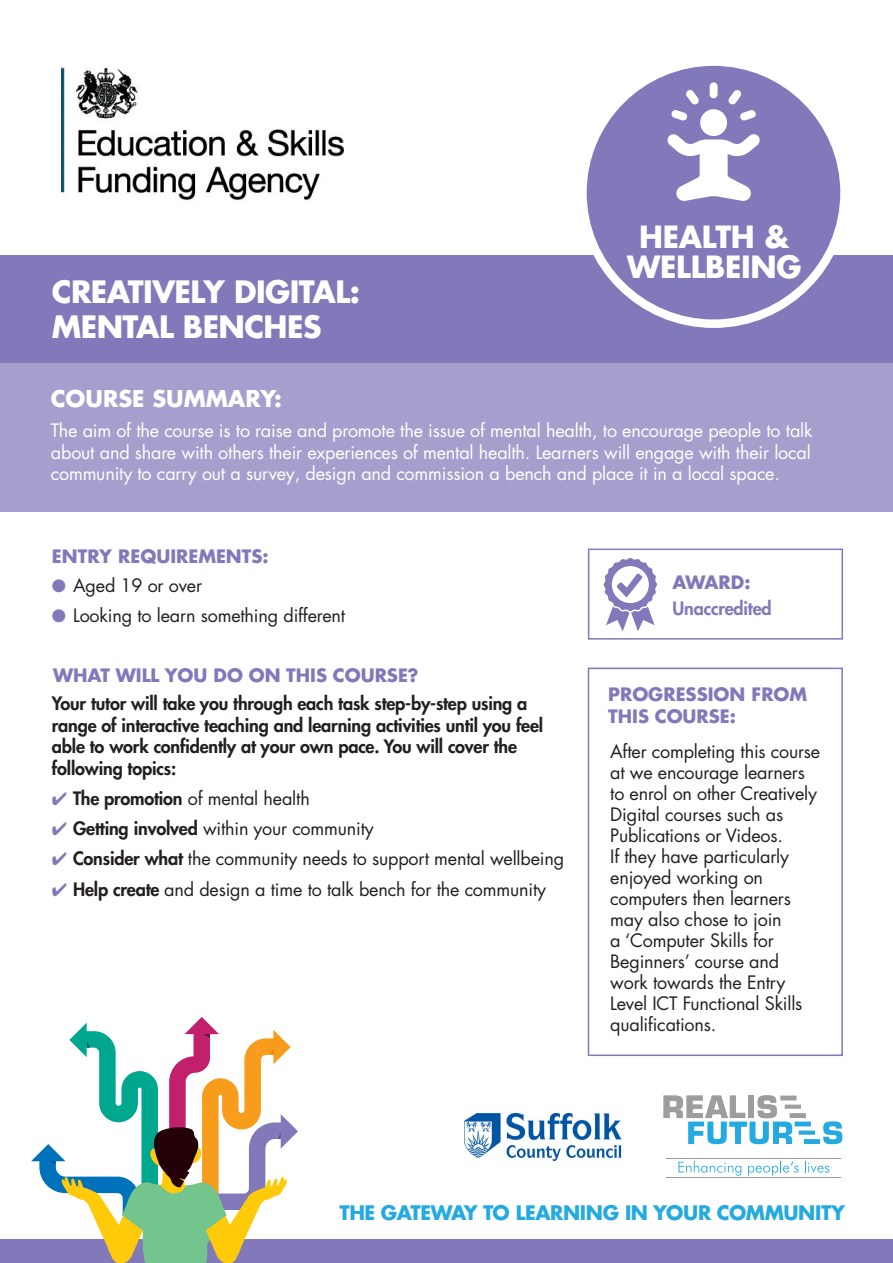
<style>
.page{position:relative;width:893px;height:1263px;background:#fff}
.page>*{position:absolute;margin:0;border:0;box-sizing:border-box;transform-origin:0 0}
.t1{font:700 30px/34.5px "Futura LT Pro";letter-spacing:-.02em;color:#fff}
.t2{font:700 29.85px/29.7px "Futura LT Pro";letter-spacing:-.01em;color:#fff;text-align:center}
.t3{font:700 22.5px "Futura LT Pro";color:#fff}
.t4{font:700 19.5px "Futura LT Pro";letter-spacing:-.02em;color:#24aae1}
.t5{font:18px/21px "Futura LT Pro";letter-spacing:-.01em;color:#231f20}
.t6{font:18px/21.6px "Futura LT Pro";letter-spacing:-.01em;color:#fff;text-align:justify}
.t7{font:800 18px/21.6px "Futura LT Pro";letter-spacing:-.01em;color:#231f20}
.t8{font:700 18px/21.6px "Futura LT Pro";color:#8179b9}
.t9{font:800 18px "Futura LT Pro";letter-spacing:-.01em;color:#8179b9}
.s1{color:#8179b9}
.s2{font-weight:800}
</style>
<div class="page">
<img style="left:61px;top:67px;width:283px;height:133px">
<div style="left:1px;top:362px;width:892px;height:149px;background:#a69fcd"></div>
<div style="left:1px;top:255px;width:892px;height:107px;background:#8179b9"></div>
<div style="left:780px;top:1095px;width:16px;height:5px;background:#9c9d9c"></div>
<div style="left:785px;top:1104px;width:16px;height:5px;background:#9c9d9c"></div>
<div style="left:790px;top:1113px;width:16px;height:5px;background:#9c9d9c"></div>
<hr style="left:666px;top:1158px;width:175px;height:1px;background:#9c9d9c">
<hr style="left:666px;top:1177px;width:175px;height:1px;background:#9c9d9c">
<div style="left:795px;top:1121px;width:16px;height:5px;background:#24aae1"></div>
<div style="left:799px;top:1130px;width:16px;height:5px;background:#24aae1"></div>
<div style="left:804px;top:1139px;width:16px;height:5px;background:#24aae1"></div>
<svg style="left:823px;top:1121px;width:19px;height:23px"></svg>
<svg style="left:664px;top:1095px;width:128px;height:49px"></svg>
<svg style="left:678px;top:1161px;width:63px;height:15px"></svg>
<svg style="left:748px;top:1161px;width:50px;height:15px"></svg>
<svg style="left:805px;top:1161px;width:24px;height:12px"></svg>
<img style="left:464px;top:1113px;width:157px;height:48px">
<div style="left:1px;top:1240px;width:892px;height:23px;background:#8179b9"></div>
<svg style="left:31px;top:1017px;width:267px;height:246px"></svg>
<div style="left:588px;top:549px;width:255px;height:91px;border:2px solid #8179b9"></div>
<svg style="left:603px;top:558px;width:54px;height:73px"></svg>
<div style="left:588px;top:668px;width:255px;height:388px;border:2px solid #8179b9"></div>
<div style="left:582px;top:62px;width:262px;height:262px;background:#8179b9;border-radius:50%"></div>
<div style="left:578px;top:57px;width:271px;height:271px;border:8px solid #fff;border-radius:50%"></div>
<div style="left:710px;top:82px;width:8px;height:16px;background:#fff;border-radius:4px"></div>
<svg style="left:728px;top:90px;width:14px;height:14px"></svg>
<svg style="left:740px;top:110px;width:16px;height:10px"></svg>
<svg style="left:686px;top:90px;width:13px;height:14px"></svg>
<svg style="left:671px;top:110px;width:16px;height:10px"></svg>
<svg style="left:667px;top:133px;width:93px;height:68px"></svg>
<div style="left:700px;top:109px;width:27px;height:27px;background:#fff;border-radius:50%"></div>
<p class="t1" style="left:52px;top:274px;width:309px">CREATIVELY DIGITAL:<br>MENTAL BENCHES</p>
<p class="t2" style="left:627px;top:221px;width:176px">HEALTH &amp;<br>WELLBEING</p>
<p class="t3" style="left:51px;top:381px;width:232px">COURSE SUMMARY:</p>
<p class="t6" style="left:51px;top:419px;width:763px">The aim of the course is to raise and promote the issue of mental health, to encourage people to talk about and share with others their experiences of mental health. Learners will engage with their local community to carry out a survey, design and commission a bench and place it in a local space.</p>
<p class="t8" style="left:52px;top:545px;width:218px">ENTRY REQUIREMENTS:</p>
<p class="t5" style="left:52px;top:575px;width:152px"><span class="s1">●</span> Aged 19 or over</p>
<p class="t5" style="left:52px;top:605px;width:295px"><span class="s1">●</span> Looking to learn something different</p>
<p class="t8" style="left:53px;top:664px;width:367px">WHAT WILL YOU DO ON THIS COURSE?</p>
<p class="t7" style="left:52px;top:692px;width:493px">Your tutor will take you through each task step-by-step using a range of interactive teaching and learning activities until you feel able to work confidently at your own pace. You will cover the following topics:</p>
<p class="t5" style="left:52px;top:788px;width:259px"><span class="s1">✔</span> <span class="s2">The promotion</span> of mental health</p>
<p class="t5" style="left:52px;top:818px;width:323px"><span class="s1">✔</span> <span class="s2">Getting involved</span> within your community</p>
<p class="t5" style="left:52px;top:848px;width:514px"><span class="s1">✔</span> <span class="s2">Consider what</span> the community needs to support mental wellbeing</p>
<p class="t5" style="left:52px;top:878px;width:496px"><span class="s1">✔</span> <span class="s2">Help create</span> and design a time to talk bench for the community</p>
<p class="t8" style="left:673px;top:571px;width:80px">AWARD:</p>
<p class="t9" style="left:673px;top:594px;width:101px">Unaccredited</p>
<p class="t8" style="left:608px;top:683px;width:201px">PROGRESSION FROM<br>THIS COURSE:</p>
<p class="t5" style="left:610px;top:740px;width:212px">After completing this course at we encourage learners to enrol on other Creatively<br>Digital courses such as<br>Publications or Videos.<br>If they have particularly enjoyed working on computers then learners may also chose to join<br>a ‘Computer Skills for<br>Beginners’ course and work towards the Entry<br>Level ICT Functional Skills qualifications.</p>
<p class="t4" style="left:339px;top:1197px;width:507px">THE GATEWAY TO LEARNING IN YOUR COMMUNITY</p>
</div>
